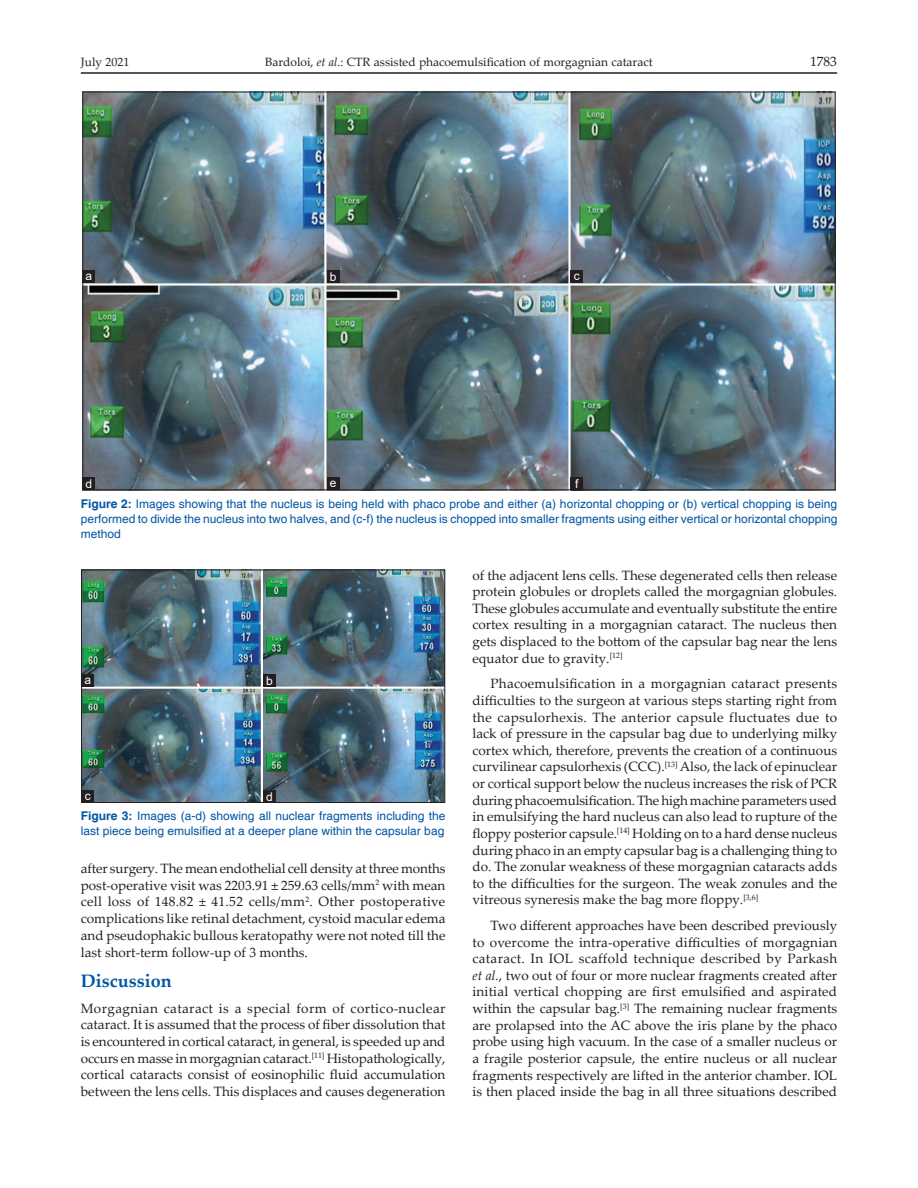
<style>
.page{position:relative;width:918px;height:1188px;background:#fff}
.page>*{position:absolute;margin:0;border:0;box-sizing:border-box;transform-origin:0 0}
.t1{font:700 18px "Palatino Linotype";color:#0155a5}
.TX{font:13.5px/16.6px "Palatino Linotype";color:#231f20;text-align:justify}
.TXFL{font:13.5px/16.6px "Palatino Linotype";color:#231f20;text-align:justify}
.RH_1{font:13.5px "Palatino Linotype";color:#231f20}
.FGC{font:12px/15px "Helvetica";color:#0155a5}
.RH_1-2{font:12px "Palatino Linotype";color:#231f20}
.LABEL{font:12px "Arial";color:#fff}
.s1{font-style:italic}
.s2{font-weight:700}
</style>
<div class="page">
<hr style="left:81px;top:72px;width:756px;height:2px;background:#231f20">
<img style="left:83px;top:572px;width:360px;height:229px">
<div style="left:81px;top:570px;width:364px;height:233px;border:1px solid #231f20"></div>
<div style="left:263px;top:790px;width:13px;height:13px;background:#231f20"></div>
<div style="left:81px;top:790px;width:13px;height:13px;background:#231f20"></div>
<div style="left:263px;top:674px;width:13px;height:13px;background:#231f20"></div>
<div style="left:81px;top:674px;width:13px;height:13px;background:#231f20"></div>
<img style="left:85px;top:94px;width:748px;height:394px">
<div style="left:83px;top:477px;width:12px;height:13px;background:#231f20"></div>
<div style="left:571px;top:271px;width:12px;height:12px;background:#231f20"></div>
<div style="left:327px;top:271px;width:13px;height:12px;background:#231f20"></div>
<div style="left:571px;top:477px;width:12px;height:13px;background:#231f20"></div>
<div style="left:83px;top:271px;width:12px;height:12px;background:#231f20"></div>
<div style="left:327px;top:477px;width:13px;height:13px;background:#231f20"></div>
<p class="RH_1-2" style="left:81px;top:54px;width:50px">July 2021</p>
<p class="RH_1-2" style="left:265px;top:54px;width:389px">Bardoloi, <span class="s1">et al</span>.: CTR assisted phacoemulsification of morgagnian cataract</p>
<p class="RH_1" style="left:810px;top:52px;width:28px">1783</p>
<p class="LABEL" style="left:86px;top:268px;width:8px">a</p>
<p class="LABEL" style="left:86px;top:475px;width:8px">d</p>
<p class="LABEL" style="left:330px;top:269px;width:8px">b</p>
<p class="LABEL" style="left:574px;top:268px;width:7px">c</p>
<p class="LABEL" style="left:330px;top:474px;width:8px">e</p>
<p class="LABEL" style="left:575px;top:475px;width:5px">f</p>
<p class="FGC" style="left:81px;top:496px;width:758px;text-align:justify"><span class="s2">Figure 2:</span> Images showing that the nucleus is being held with phaco probe and either (a) horizontal chopping or (b) vertical chopping is being performed to divide the nucleus into two halves, and (c-f) the nucleus is chopped into smaller fragments using either vertical or horizontal chopping method</p>
<p class="LABEL" style="left:84px;top:671px;width:8px">a</p>
<p class="LABEL" style="left:266px;top:672px;width:8px">b</p>
<p class="LABEL" style="left:85px;top:787px;width:7px">c</p>
<p class="LABEL" style="left:266px;top:788px;width:8px">d</p>
<p class="FGC" style="left:81px;top:809px;width:366px"><span class="s2">Figure 3:</span> Images (a-d) showing all nuclear fragments including the last piece being emulsified at a deeper plane within the capsular bag</p>
<p class="TX" style="left:81px;top:860px;width:366px">after surgery. The mean endothelial cell density at three months post‑operative visit was 2203.91 ± 259.63 cells/mm<sup>2</sup> with mean cell loss of 148.82 ± 41.52 cells/mm<sup>2</sup>. Other postoperative complications like retinal detachment, cystoid macular edema and pseudophakic bullous keratopathy were not noted till the last short‑term follow‑up of 3 months.</p>
<h1 class="t1" style="left:81px;top:968px;width:92px">Discussion</h1>
<p class="TXFL" style="left:81px;top:999px;width:366px">Morgagnian cataract is a special form of cortico‑nuclear cataract. It is assumed that the process of fiber dissolution that is encountered in cortical cataract, in general, is speeded up and occurs en masse in morgagnian cataract.<sup>[11]</sup> Histopathologically, cortical cataracts consist of eosinophilic fluid accumulation between the lens cells. This displaces and causes degeneration</p>
<p class="TXFL" style="left:472px;top:566px;width:366px">of the adjacent lens cells. These degenerated cells then release protein globules or droplets called the morgagnian globules.<br>These globules accumulate and eventually substitute the entire cortex resulting in a morgagnian cataract. The nucleus then gets displaced to the bottom of the capsular bag near the lens equator due to gravity.<sup>[12]</sup></p>
<p class="TX" style="left:472px;top:675px;width:366px;text-indent:18px">Phacoemulsification in a morgagnian cataract presents difficulties to the surgeon at various steps starting right from the capsulorhexis. The anterior capsule fluctuates due to lack of pressure in the capsular bag due to underlying milky cortex which, therefore, prevents the creation of a continuous curvilinear capsulorhexis (CCC).<sup>[13]</sup> Also, the lack of epinuclear or cortical support below the nucleus increases the risk of PCR during phacoemulsification. The high machine parameters used in emulsifying the hard nucleus can also lead to rupture of the floppy posterior capsule.<sup>[14]</sup> Holding on to a hard dense nucleus during phaco in an empty capsular bag is a challenging thing to do. The zonular weakness of these morgagnian cataracts adds to the difficulties for the surgeon. The weak zonules and the vitreous syneresis make the bag more floppy.<sup>[3,6]</sup></p>
<p class="TX" style="left:472px;top:917px;width:366px;text-indent:18px">Two different approaches have been described previously to overcome the intra‑operative difficulties of morgagnian cataract. In IOL scaffold technique described by Parkash <span class="s1">et al.</span>, two out of four or more nuclear fragments created after initial vertical chopping are first emulsified and aspirated within the capsular bag.<sup>[3]</sup> The remaining nuclear fragments are prolapsed into the AC above the iris plane by the phaco probe using high vacuum. In the case of a smaller nucleus or a fragile posterior capsule, the entire nucleus or all nuclear fragments respectively are lifted in the anterior chamber. IOL is then placed inside the bag in all three situations described</p>
</div>
